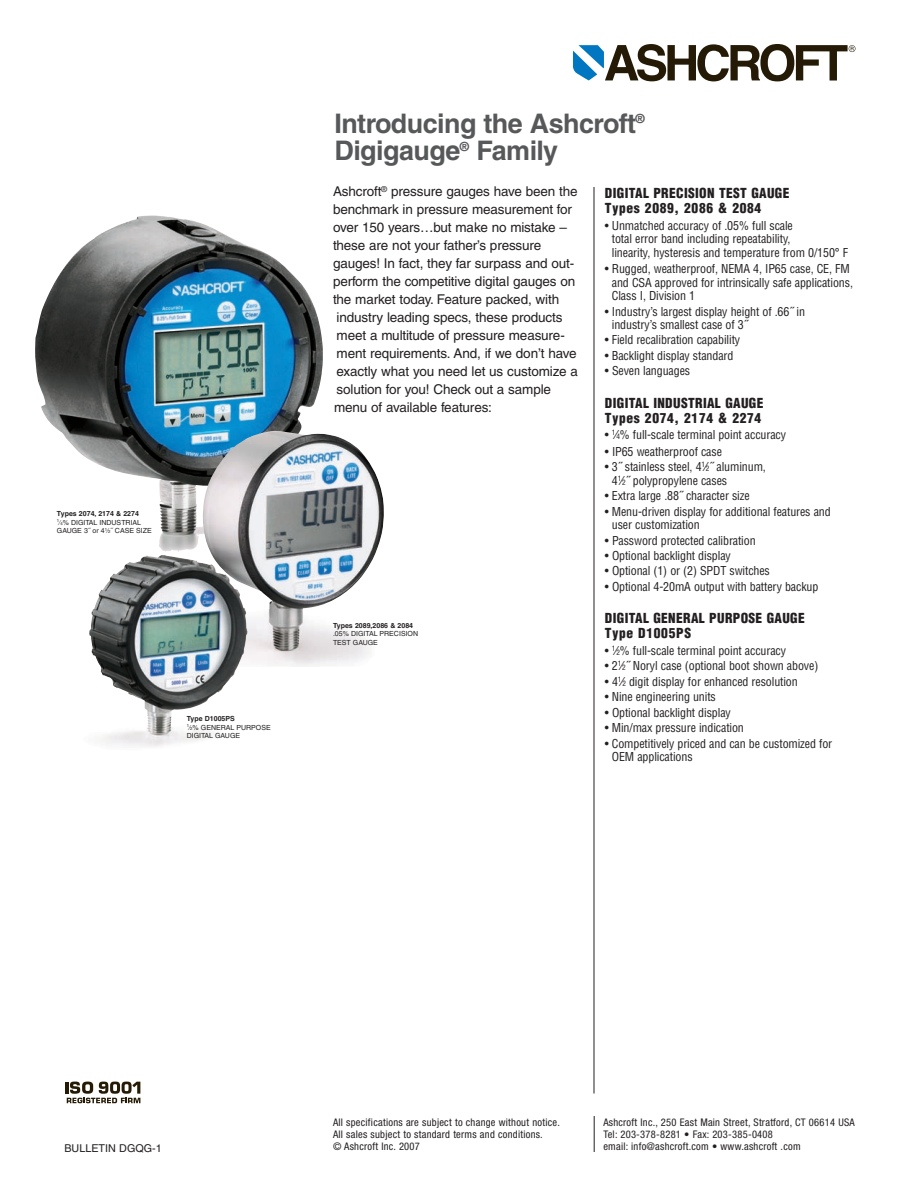
<style>
.page{position:relative;width:918px;height:1188px;background:#fff}
.page>*{position:absolute;margin:0;border:0;box-sizing:border-box;transform-origin:0 0}
.t1{font:700 27px/27px "Helvetica";letter-spacing:-.02em;color:#57585a}
.t2{font:13.5px/18px "Helvetica";letter-spacing:-.01em;color:#231f20}
.t3{font:900 condensed 13.5px/15px "Helvetica";letter-spacing:.025em;color:#231f20}
.t4{font:condensed 12px/13.5px "Helvetica";letter-spacing:-.01em;color:#231f20}
.t5{font:10.8px "Helvetica";color:#231f20}
.t6{font:condensed 10.5px/12px "Helvetica Neue";letter-spacing:.025em;color:#231f20}
.t7{font:7.05px/8.4px "Helvetica";color:#231f20;scale:.9 1}
.t8{font:7.05px/8.4px "Helvetica";color:#231f20}
.t9{font:700 7.05px "Helvetica";color:#231f20}
.s1{font-weight:700}
.s2{font-size:4.2px}
.s3{font-size:7.2px}
</style>
<div class="page">
<svg style="left:573px;top:44px;width:282px;height:37px"></svg>
<svg style="left:65px;top:1082px;width:75px;height:21px"></svg>
<hr style="left:594px;top:187px;width:1px;height:906px;background:#231f20">
<hr style="left:594px;top:1116px;width:1px;height:36px;background:#231f20">
<img style="left:35px;top:215px;width:288px;height:337px">
<img style="left:202px;top:431px;width:182px;height:235px">
<img style="left:168px;top:564px;width:80px;height:181px">
<p class="t7" style="left:57px;top:510px;width:107px"><span class="s1">Types 2074, 2174 &amp; 2274<br></span><sup>1</sup>⁄<span class="s2">4</span>% DIGITAL INDUSTRIAL<br>GAUGE 3˝ or 4<sup>1</sup>⁄<span class="s2">2</span>˝ CASE SIZE</p>
<p class="t7" style="left:187px;top:715px;width:95px"><span class="s1">Type D1005PS<br></span><sup>1</sup>⁄<span class="s2">2</span>% GENERAL PURPOSE<br>DIGITAL GAUGE</p>
<h1 class="t1" style="left:334px;top:113px;width:312px">Introducing the Ashcroft<sup>®<br></sup>Digigauge<sup>®</sup> Family</h1>
<p class="t2" style="left:333px;top:183px;width:246px">Ashcroft<sup>®</sup> pressure gauges have been the benchmark in pressure measurement for over 150 years…but make no mistake – these are not your father’s pressure gauges! In fact, they far surpass and out&shy;perform the competitive digital gauges on the market today. Feature packed, with industry leading specs, these products meet a multitude of pressure measure&shy;ment requirements. And, if we don’t have exactly what you need let us customize a solution for you! Check out a sample menu of available features:</p>
<p class="t9" style="left:333px;top:622px;width:82px">Types 2089,2086 &amp; 2084</p>
<p class="t8" style="left:333px;top:630px;width:87px">.05% DIGITAL PRECISION<br>TEST GAUGE</p>
<p class="t3" style="left:605px;top:187px;width:186px">DIGITAL PRECISION TEST GAUGE<br>Types 2089, 2086 &amp; 2084</p>
<p class="t4" style="left:612px;top:219px;width:238px;text-indent:-7px">• Unmatched accuracy of .05% full scale<br>total error band including repeatability,<br>linearity, hysteresis and temperature from 0/150° F</p>
<p class="t4" style="left:612px;top:263px;width:243px;text-indent:-7px">• Rugged, weatherproof, NEMA 4, IP65 case, CE, FM and CSA approved for intrinsically safe applications,<br>Class I, Division 1</p>
<p class="t4" style="left:612px;top:305px;width:195px;text-indent:-7px">• Industry’s largest display height of .66˝ in industry’s smallest case of 3˝</p>
<p class="t4" style="left:605px;top:334px;width:137px">• Field recalibration capability</p>
<p class="t4" style="left:605px;top:350px;width:130px">• Backlight display standard</p>
<p class="t4" style="left:605px;top:365px;width:87px">• Seven languages</p>
<p class="t3" style="left:605px;top:396px;width:160px">DIGITAL INDUSTRIAL GAUGE<br>Types 2074, 2174 &amp; 2274</p>
<p class="t4" style="left:605px;top:429px;width:183px">• <sup>1</sup>⁄<span class="s3">4</span>% full-scale terminal point accuracy</p>
<p class="t4" style="left:605px;top:446px;width:119px">• IP65 weatherproof case</p>
<p class="t4" style="left:612px;top:461px;width:156px;text-indent:-7px">• 3˝ stainless steel, 4<sup>1</sup>⁄<span class="s3">2</span>˝ aluminum,<br>4<sup>1</sup>⁄<span class="s3">2</span>˝ polypropylene cases</p>
<p class="t4" style="left:605px;top:490px;width:146px">• Extra large .88˝ character size</p>
<p class="t4" style="left:612px;top:505px;width:220px;text-indent:-7px">• Menu-driven display for additional features and user customization</p>
<p class="t4" style="left:605px;top:534px;width:152px">• Password protected calibration</p>
<p class="t4" style="left:605px;top:550px;width:127px">• Optional backlight display</p>
<p class="t4" style="left:605px;top:565px;width:167px">• Optional (1) or (2) SPDT switches</p>
<p class="t4" style="left:605px;top:581px;width:215px">• Optional 4-20mA output with battery backup</p>
<p class="t3" style="left:605px;top:612px;width:201px">DIGITAL GENERAL PURPOSE GAUGE<br>Type D1005PS</p>
<p class="t4" style="left:605px;top:645px;width:183px">• <sup>1</sup>⁄<span class="s3">2</span>% full-scale terminal point accuracy</p>
<p class="t4" style="left:605px;top:660px;width:215px">• 2<sup>1</sup>⁄<span class="s3">2</span>˝ Noryl case (optional boot shown above)</p>
<p class="t4" style="left:605px;top:676px;width:194px">• 4<sup>1</sup>⁄<span class="s3">2</span> digit display for enhanced resolution</p>
<p class="t4" style="left:605px;top:691px;width:112px">• Nine engineering units</p>
<p class="t4" style="left:605px;top:706px;width:127px">• Optional backlight display</p>
<p class="t4" style="left:605px;top:722px;width:141px">• Min/max pressure indication</p>
<p class="t4" style="left:612px;top:737px;width:222px;text-indent:-7px">• Competitively priced and can be customized for<br>OEM applications</p>
<p class="t5" style="left:64px;top:1145px;width:99px">BULLETIN DGQG-1</p>
<p class="t6" style="left:333px;top:1117px;width:228px">All specifications are subject to change without notice.<br>All sales subject to standard terms and conditions.<br>© Ashcroft Inc. 2007</p>
<p class="t6" style="left:603px;top:1117px;width:253px">Ashcroft Inc., 250 East Main Street, Stratford, CT 06614 USA<br>Tel: 203-378-8281 • Fax: 203-385-0408<br>email: info@ashcroft.com • www.ashcroft .com</p>
</div>
